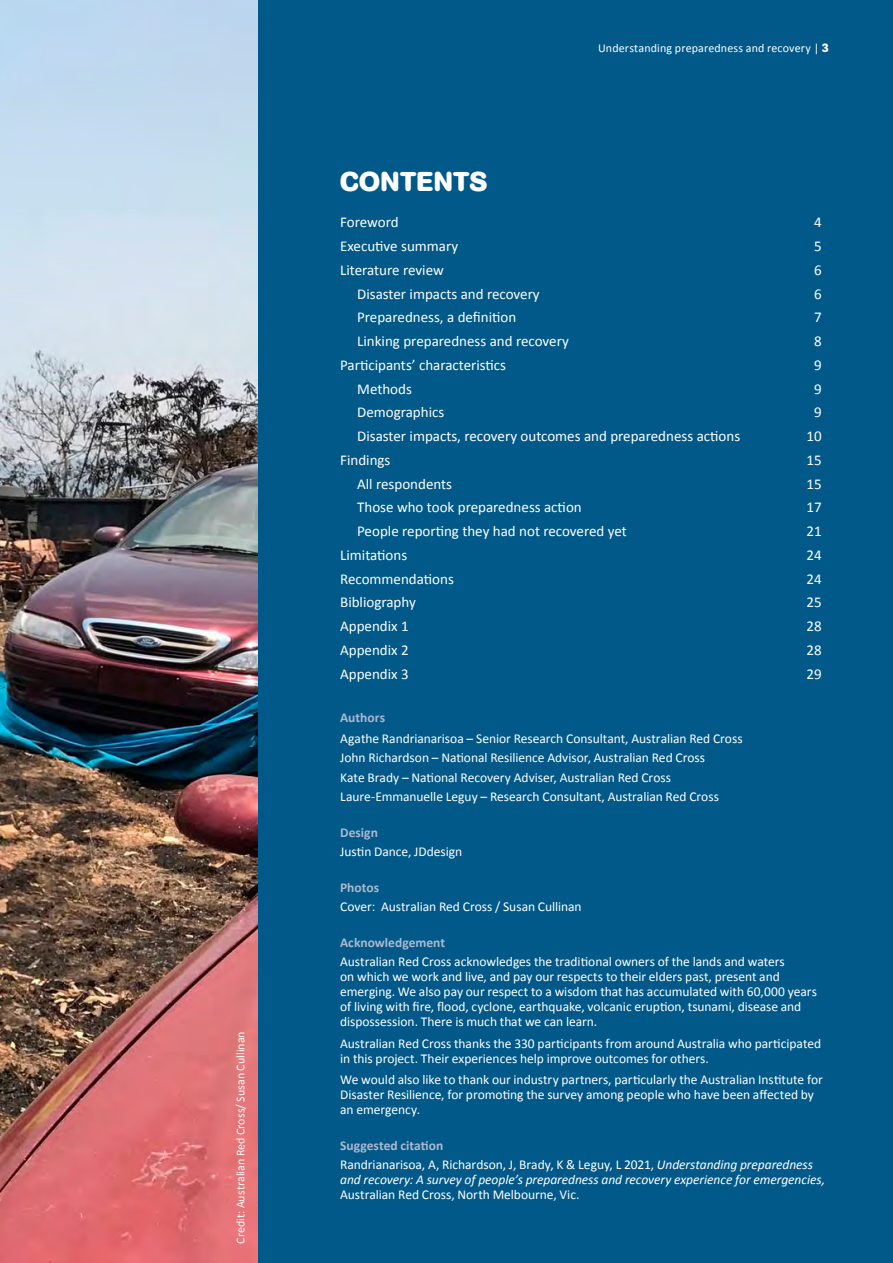
<style>
.page{position:relative;width:893px;height:1263px;background:#005989}
.page>*{position:absolute;margin:0;border:0;box-sizing:border-box;transform-origin:0 0}
.SECTION_NAME{font:700 27px "AG Book Rounded";letter-spacing:.01em;color:#fff}
.BODY{font:15px "Calibri";color:#fff}
.BODY-2{font:13.5px/15px "Calibri";letter-spacing:-.005em;color:#fff}
.BODY-3{font:italic 13.5px/15px "Calibri";letter-spacing:-.005em;color:#fff}
.BODY-4{font:700 13.5px "Calibri";color:#adb8ce}
.BODY-5{font:12px "Calibri";letter-spacing:.01em;color:#fff}
.s1{font-family:"AG Book Rounded";font-weight:700}
.s2{font-style:normal}
</style>
<div class="page">
<img style="left:0;top:0;width:257px;height:1263px">
<p class="BODY-5" style="left:233px;top:1244px;width:214px;rotate:-90deg">Credit: Australian Red Cross/ Susan Cullinan</p>
<p class="BODY-5" style="left:598px;top:40px;width:233px">Understanding preparedness and recovery | <span class="s1">3</span></p>
<p class="SECTION_NAME" style="left:340px;top:166px;width:149px">CONTENTS</p>
<p class="BODY" style="left:340px;top:213px;width:60px">Foreword</p>
<p class="BODY" style="left:814px;top:213px;width:9px">4</p>
<p class="BODY" style="left:340px;top:237px;width:119px">Executive summary</p>
<p class="BODY" style="left:814px;top:237px;width:9px">5</p>
<p class="BODY" style="left:340px;top:260px;width:105px">Literature review</p>
<p class="BODY" style="left:814px;top:260px;width:9px">6</p>
<p class="BODY" style="left:357px;top:284px;width:184px">Disaster impacts and recovery</p>
<p class="BODY" style="left:814px;top:284px;width:9px">6</p>
<p class="BODY" style="left:357px;top:308px;width:161px">Preparedness, a definition</p>
<p class="BODY" style="left:814px;top:308px;width:9px">7</p>
<p class="BODY" style="left:357px;top:332px;width:213px">Linking preparedness and recovery</p>
<p class="BODY" style="left:814px;top:332px;width:9px">8</p>
<p class="BODY" style="left:340px;top:355px;width:167px">Participants’ characteristics</p>
<p class="BODY" style="left:814px;top:355px;width:9px">9</p>
<p class="BODY" style="left:357px;top:379px;width:56px">Methods</p>
<p class="BODY" style="left:814px;top:379px;width:9px">9</p>
<p class="BODY" style="left:357px;top:403px;width:89px">Demographics</p>
<p class="BODY" style="left:814px;top:403px;width:9px">9</p>
<p class="BODY" style="left:357px;top:427px;width:384px">Disaster impacts, recovery outcomes and preparedness actions</p>
<p class="BODY" style="left:806px;top:427px;width:17px">10</p>
<p class="BODY" style="left:340px;top:450px;width:52px">Findings</p>
<p class="BODY" style="left:806px;top:450px;width:17px">15</p>
<p class="BODY" style="left:357px;top:474px;width:96px">All respondents</p>
<p class="BODY" style="left:806px;top:474px;width:17px">15</p>
<p class="BODY" style="left:357px;top:498px;width:226px">Those who took preparedness action</p>
<p class="BODY" style="left:806px;top:498px;width:17px">17</p>
<p class="BODY" style="left:357px;top:522px;width:271px">People reporting they had not recovered yet</p>
<p class="BODY" style="left:806px;top:522px;width:17px">21</p>
<p class="BODY" style="left:340px;top:545px;width:69px">Limitations</p>
<p class="BODY" style="left:806px;top:545px;width:17px">24</p>
<p class="BODY" style="left:340px;top:569px;width:115px">Recommendations</p>
<p class="BODY" style="left:806px;top:569px;width:17px">24</p>
<p class="BODY" style="left:340px;top:593px;width:77px">Bibliography</p>
<p class="BODY" style="left:806px;top:593px;width:17px">25</p>
<p class="BODY" style="left:340px;top:617px;width:70px">Appendix 1</p>
<p class="BODY" style="left:806px;top:617px;width:17px">28</p>
<p class="BODY" style="left:340px;top:641px;width:70px">Appendix 2</p>
<p class="BODY" style="left:806px;top:641px;width:17px">28</p>
<p class="BODY" style="left:340px;top:664px;width:70px">Appendix 3</p>
<p class="BODY" style="left:806px;top:664px;width:17px">29</p>
<p class="BODY-4" style="left:340px;top:709px;width:46px">Authors</p>
<p class="BODY-2" style="left:340px;top:730px;width:404px">Agathe Randrianarisoa – Senior Research Consultant, Australian Red Cross</p>
<p class="BODY-2" style="left:340px;top:750px;width:366px">John Richardson – National Resilience Advisor, Australian Red Cross</p>
<p class="BODY-2" style="left:340px;top:769px;width:332px">Kate Brady – National Recovery Adviser, Australian Red Cross</p>
<p class="BODY-2" style="left:340px;top:788px;width:380px">Laure-Emmanuelle Leguy – Research Consultant, Australian Red Cross</p>
<p class="BODY-4" style="left:340px;top:824px;width:39px">Design</p>
<p class="BODY-2" style="left:340px;top:843px;width:123px">Justin Dance, JDdesign</p>
<p class="BODY-4" style="left:340px;top:879px;width:40px">Photos</p>
<p class="BODY-2" style="left:340px;top:898px;width:243px">Cover: Australian Red Cross / Susan Cullinan</p>
<p class="BODY-4" style="left:340px;top:934px;width:106px">Acknowledgement</p>
<p class="BODY-2" style="left:340px;top:954px;width:478px">Australian Red Cross acknowledges the traditional owners of the lands and waters<br>on which we work and live, and pay our respects to their elders past, present and emerging. We also pay our respect to a wisdom that has accumulated with 60,000 years of living with fire, flood, cyclone, earthquake, volcanic eruption, tsunami, disease and dispossession. There is much that we can learn.</p>
<p class="BODY-2" style="left:340px;top:1035px;width:482px">Australian Red Cross thanks the 330 participants from around Australia who participated in this project. Their experiences help improve outcomes for others.</p>
<p class="BODY-2" style="left:340px;top:1071px;width:484px">We would also like to thank our industry partners, particularly the Australian Institute for<br>Disaster Resilience, for promoting the survey among people who have been affected by an emergency.</p>
<p class="BODY-4" style="left:340px;top:1137px;width:105px">Suggested citation</p>
<p class="BODY-3" style="left:340px;top:1157px;width:486px"><span class="s2">Randrianarisoa, A, Richardson, J, Brady, K &amp; Leguy, L 2021,</span> Understanding preparedness and recovery: A survey of people’s preparedness and recovery experience for emergencies,<br><span class="s2">Australian Red Cross, North Melbourne, Vic.</span></p>
</div>
